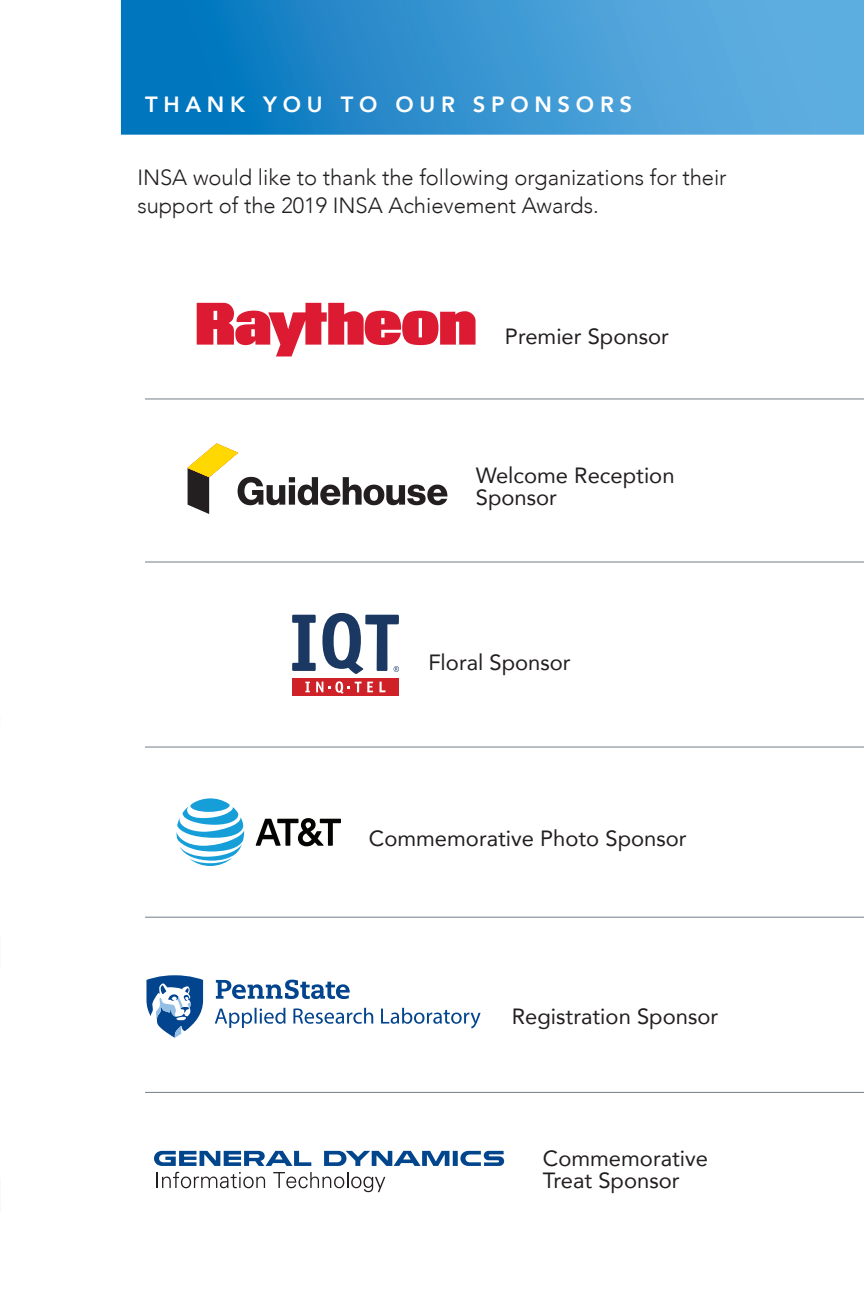
<style>
.page{position:relative;width:864px;height:1296px;background:#fff}
.page>*{position:absolute;margin:0;border:0;box-sizing:border-box;transform-origin:0 0}
.t1{font:22px/22px "Avenir";color:#231f20}
.t2{font:300 22px/28px "Avenir";color:#231f20}
.t3{font:800 22px "Avenir";letter-spacing:.26em;color:#fff}
</style>
<div class="page">
<svg style="left:121px;top:0;width:743px;height:135px;background:#3594d0"></svg>
<svg style="left:197px;top:303px;width:278px;height:53px"></svg>
<svg style="left:188px;top:443px;width:259px;height:71px"></svg>
<hr style="left:145px;top:398px;width:719px;height:1px;background:#727f8a">
<hr style="left:145px;top:561px;width:719px;height:1px;background:#727f8a">
<div style="left:292px;top:678px;width:107px;height:18px;background:#ce2228"></div>
<svg style="left:305px;top:682px;width:5px;height:10px"></svg>
<svg style="left:379px;top:682px;width:7px;height:10px"></svg>
<svg style="left:316px;top:681px;width:57px;height:13px"></svg>
<svg style="left:292px;top:615px;width:24px;height:56px"></svg>
<svg style="left:322px;top:613px;width:77px;height:61px"></svg>
<svg style="left:145px;top:746px;width:719px;height:447px"></svg>
<p class="t3" style="left:145px;top:87px;width:489px">THANK YOU TO OUR SPONSORS</p>
<p class="t2" style="left:137px;top:164px;width:591px">INSA would like to thank the following organizations for their support of the 2019 INSA Achievement Awards.</p>
<p class="t1" style="left:505px;top:325px;width:165px">Premier Sponsor</p>
<p class="t1" style="left:476px;top:464px;width:200px">Welcome Reception<br>Sponsor</p>
<p class="t1" style="left:428px;top:651px;width:144px">Floral Sponsor</p>
<p class="t1" style="left:369px;top:827px;width:319px">Commemorative Photo Sponsor</p>
<p class="t1" style="left:512px;top:1005px;width:208px">Registration Sponsor</p>
<p class="t1" style="left:543px;top:1147px;width:167px">Commemorative<br>Treat Sponsor</p>
</div>
